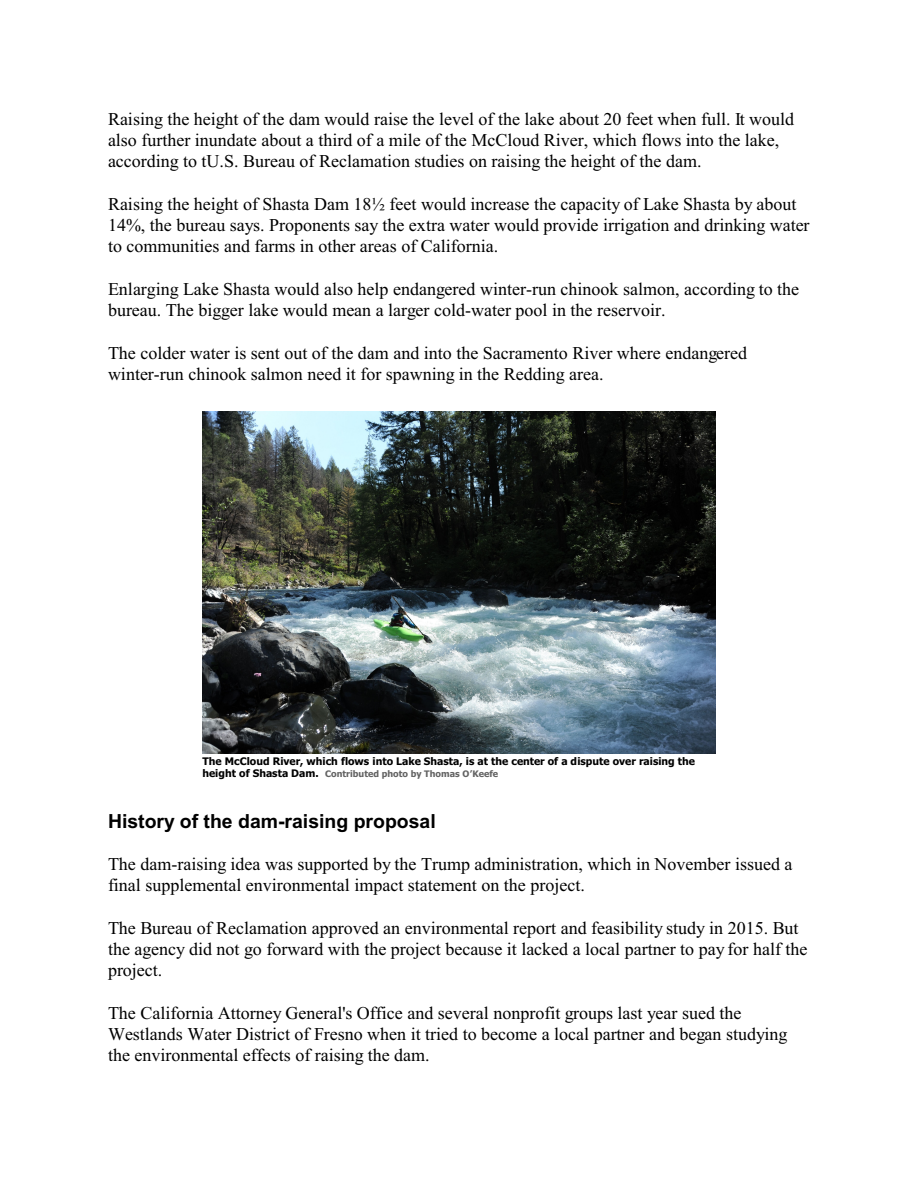
<style>
.page{position:relative;width:918px;height:1188px;background:#fff}
.page>*{position:absolute;margin:0;border:0;box-sizing:border-box;transform-origin:0 0}
.t1{font:700 19.5px "Arial";color:#000}
.t2{font:18px/21.3px "Times New Roman";color:#000}
.t3{font:700 10.5px "Tahoma";color:#000}
.t4{font:700 9px "Tahoma";color:#636363}
.s1{font-size:10.5px;color:#000}
</style>
<div class="page">
<img style="left:202px;top:412px;width:514px;height:341px">
<p class="t2" style="left:108px;top:110px;width:688px">Raising the height of the dam would raise the level of the lake about 20 feet when full. It would also further inundate about a third of a mile of the McCloud River, which flows into the lake, according to tU.S. Bureau of Reclamation studies on raising the height of the dam.</p>
<p class="t2" style="left:108px;top:195px;width:703px">Raising the height of Shasta Dam 18½ feet would increase the capacity of Lake Shasta by about<br>14%, the bureau says. Proponents say the extra water would provide irrigation and drinking water to communities and farms in other areas of California.</p>
<p class="t2" style="left:108px;top:280px;width:693px">Enlarging Lake Shasta would also help endangered winter-run chinook salmon, according to the bureau. The bigger lake would mean a larger cold-water pool in the reservoir.</p>
<p class="t2" style="left:108px;top:344px;width:641px">The colder water is sent out of the dam and into the Sacramento River where endangered winter-run chinook salmon need it for spawning in the Redding area.</p>
<p class="t3" style="left:202px;top:757px;width:494px">The McCloud River, which flows into Lake Shasta, is at the center of a dispute over raising the</p>
<p class="t4" style="left:202px;top:771px;width:297px"><span class="s1">height of Shasta Dam.</span> Contributed photo by Thomas O’Keefe</p>
<p class="t1" style="left:108px;top:813px;width:329px">History of the dam-raising proposal</p>
<p class="t2" style="left:108px;top:855px;width:686px">The dam-raising idea was supported by the Trump administration, which in November issued a final supplemental environmental impact statement on the project.</p>
<p class="t2" style="left:108px;top:919px;width:701px">The Bureau of Reclamation approved an environmental report and feasibility study in 2015. But the agency did not go forward with the project because it lacked a local partner to pay for half the project.</p>
<p class="t2" style="left:108px;top:1004px;width:681px">The California Attorney General's Office and several nonprofit groups last year sued the<br>Westlands Water District of Fresno when it tried to become a local partner and began studying the environmental effects of raising the dam.</p>
</div>
